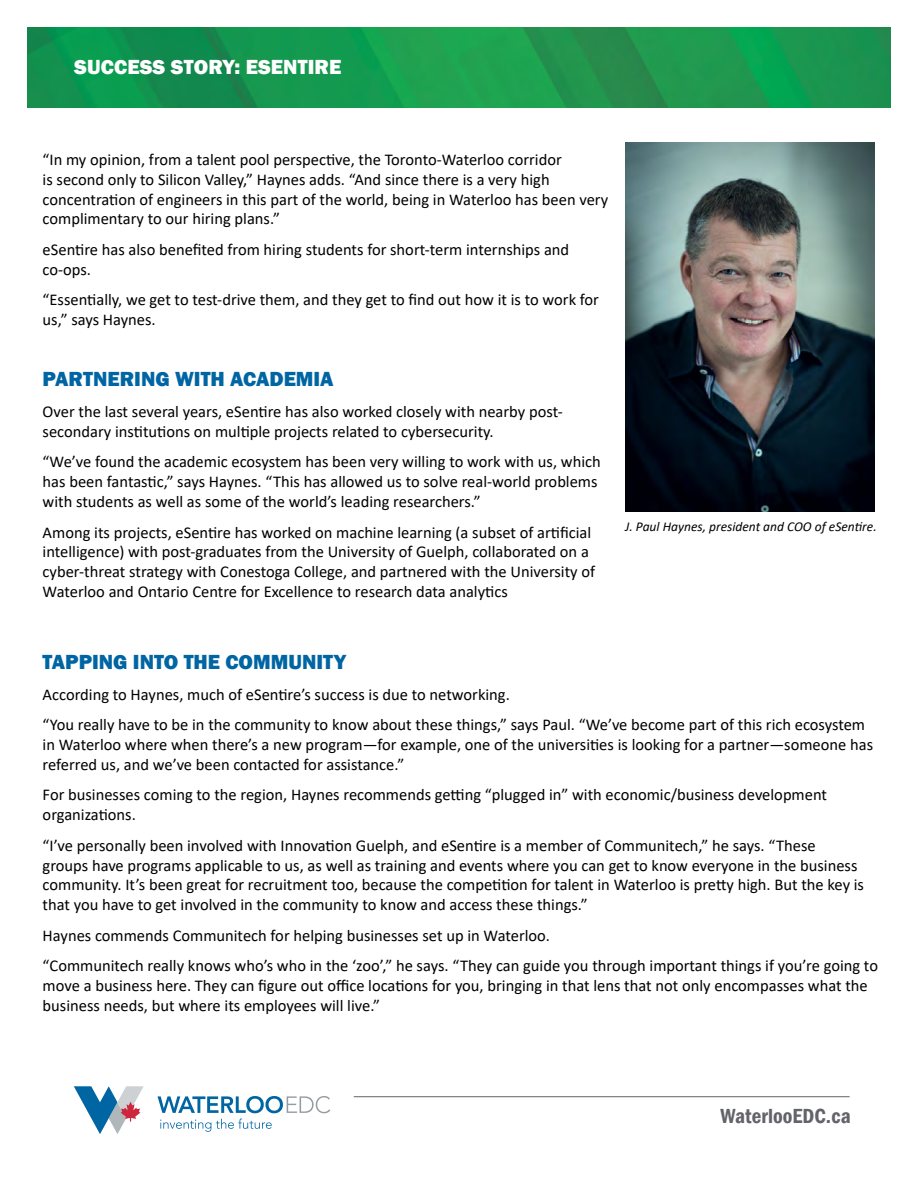
<style>
.page{position:relative;width:918px;height:1188px;background:#fff}
.page>*{position:absolute;margin:0;border:0;box-sizing:border-box;transform-origin:0 0}
.t1{font:800 21px "Franklin Gothic";color:#0065a3}
.t2{font:800 21px "Franklin Gothic";letter-spacing:.005em;color:#fff}
.t3{font:600 condensed 21px "Franklin Gothic";letter-spacing:.005em;color:#63646a}
.t4{font:16.5px/19.8px "Calibri";color:#000}
.t5{font:italic 13.5px "Calibri";color:#000}
</style>
<div class="page">
<img style="left:27px;top:27px;width:864px;height:81px">
<img style="left:625px;top:143px;width:249px;height:369px">
<svg style="left:158px;top:1096px;width:172px;height:17px"></svg>
<svg style="left:160px;top:1119px;width:112px;height:13px"></svg>
<svg style="left:74px;top:1086px;width:70px;height:48px"></svg>
<hr style="left:354px;top:1096px;width:496px;height:1px;background:#63646a">
<p class="t2" style="left:74px;top:53px;width:269px">SUCCESS STORY: ESENTIRE</p>
<p class="t4" style="left:43px;top:149px;width:567px">“In my opinion, from a talent pool perspective, the Toronto-Waterloo corridor<br>is second only to Silicon Valley,” Haynes adds. “And since there is a very high concentration of engineers in this part of the world, being in Waterloo has been very complimentary to our hiring plans.”</p>
<p class="t4" style="left:43px;top:239px;width:528px">eSentire has also benefited from hiring students for short-term internships and co-ops.</p>
<p class="t4" style="left:43px;top:290px;width:558px">“Essentially, we get to test-drive them, and they get to find out how it is to work for us,” says Haynes.</p>
<p class="t1" style="left:43px;top:366px;width:293px">PARTNERING WITH ACADEMIA</p>
<p class="t4" style="left:43px;top:401px;width:522px">Over the last several years, eSentire has also worked closely with nearby post&shy;secondary institutions on multiple projects related to cybersecurity.</p>
<p class="t4" style="left:43px;top:452px;width:560px">“We’ve found the academic ecosystem has been very willing to work with us, which has been fantastic,” says Haynes. “This has allowed us to solve real-world problems with students as well as some of the world’s leading researchers.”</p>
<p class="t4" style="left:43px;top:522px;width:554px">Among its projects, eSentire has worked on machine learning (a subset of artificial intelligence) with post-graduates from the University of Guelph, collaborated on a cyber-threat strategy with Conestoga College, and partnered with the University of Waterloo and Ontario Centre for Excellence to research data analytics</p>
<p class="t5" style="left:625px;top:517px;width:253px">J. Paul Haynes, president and COO of eSentire.</p>
<p class="t1" style="left:43px;top:648px;width:305px">TAPPING INTO THE COMMUNITY</p>
<p class="t4" style="left:43px;top:678px;width:824px;line-height:30.6px">According to Haynes, much of eSentire’s success is due to networking.<br>“You really have to be in the community to know about these things,” says Paul. “We’ve become part of this rich ecosystem</p>
<p class="t4" style="left:43px;top:734px;width:832px">in Waterloo where when there’s a new program—for example, one of the universities is looking for a partner—someone has referred us, and we’ve been contacted for assistance.”</p>
<p class="t4" style="left:43px;top:785px;width:786px">For businesses coming to the region, Haynes recommends getting “plugged in” with economic/business development organizations.</p>
<p class="t4" style="left:43px;top:835px;width:823px">“I’ve personally been involved with Innovation Guelph, and eSentire is a member of Communitech,” he says. “These groups have programs applicable to us, as well as training and events where you can get to know everyone in the business community. It’s been great for recruitment too, because the competition for talent in Waterloo is pretty high. But the key is that you have to get involved in the community to know and access these things.”</p>
<p class="t4" style="left:43px;top:920px;width:837px;line-height:30.6px">Haynes commends Communitech for helping businesses set up in Waterloo.<br>“Communitech really knows who’s who in the ‘zoo’,” he says. “They can guide you through important things if you’re going to</p>
<p class="t4" style="left:43px;top:975px;width:827px">move a business here. They can figure out office locations for you, bringing in that lens that not only encompasses what the business needs, but where its employees will live.”</p>
<p class="t3" style="left:721px;top:1102px;width:132px">WaterlooEDC.ca</p>
</div>
